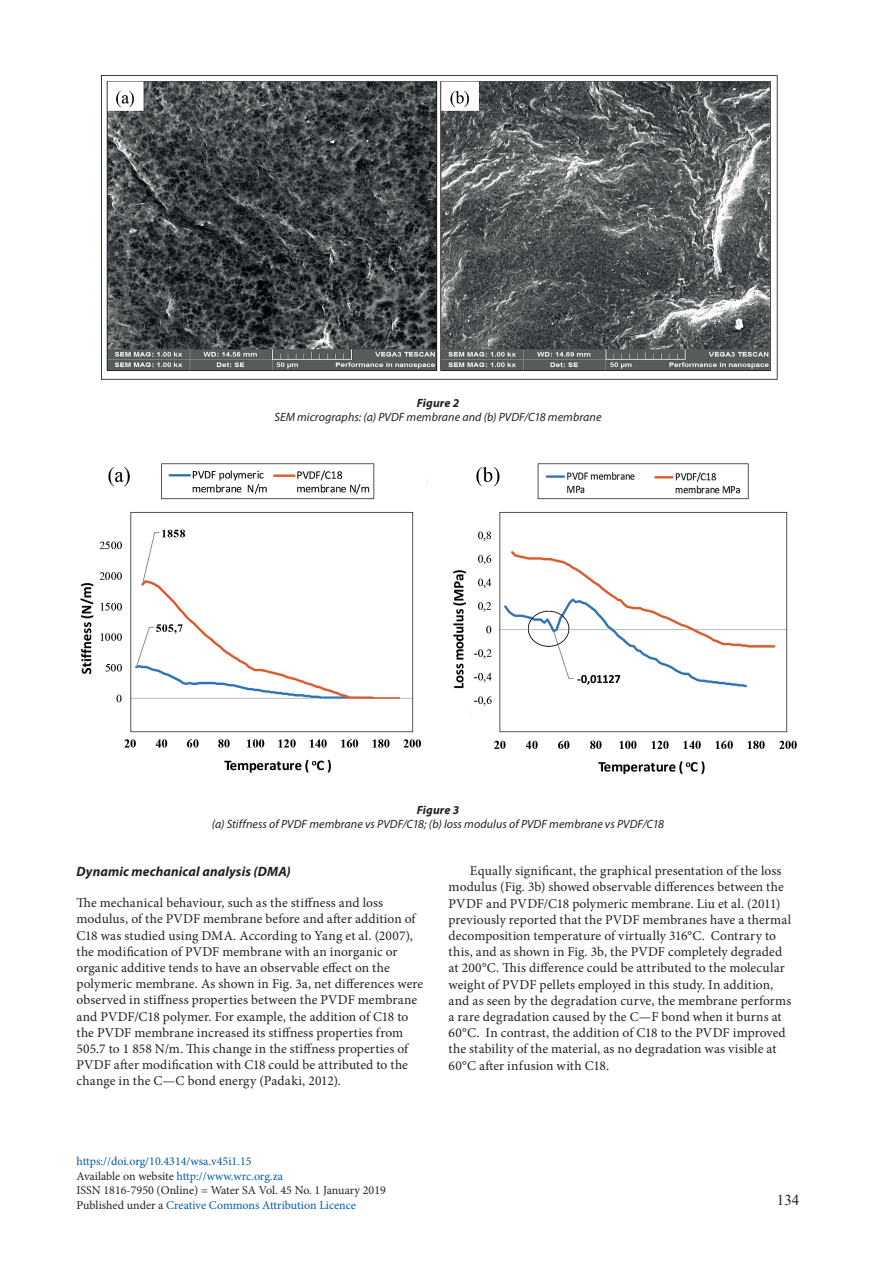
<style>
.page{position:relative;width:893px;height:1263px;background:#fff}
.page>*{position:absolute;margin:0;border:0;box-sizing:border-box;transform-origin:0 0}
.t1{font:15px "Times New Roman";color:#231f20}
.t2{font:13.5px/16.2px "Minion Pro";letter-spacing:.005em;color:#231f20}
.t3{font:italic 700 13.5px "Myriad Pro";letter-spacing:.01em;color:#231f20}
.t4{font:12px/14.4px "Minion Pro";color:#015aaa}
.t5{font:italic 12px "Myriad Pro";letter-spacing:.005em;color:#231f20}
.t6{font:italic 700 12px "Myriad Pro";letter-spacing:.015em;color:#231f20}
.s1{color:#231f20}
</style>
<div class="page">
<img style="left:102px;top:75px;width:676px;height:304px">
<img style="left:80px;top:463px;width:717px;height:312px">
<p class="t6" style="left:417px;top:395px;width:44px">Figure 2</p>
<p class="t5" style="left:275px;top:410px;width:328px">SEM micrographs: (a) PVDF membrane and (b) PVDF/C18 membrane</p>
<p class="t6" style="left:417px;top:802px;width:44px">Figure 3</p>
<p class="t5" style="left:212px;top:817px;width:454px">(a) Stiffness of PVDF membrane vs PVDF/C18; (b) loss modulus of PVDF membrane vs PVDF/C18</p>
<p class="t3" style="left:77px;top:862px;width:216px">Dynamic mechanical analysis (DMA)</p>
<p class="t2" style="left:77px;top:895px;width:348px">The mechanical behaviour, such as the stiffness and loss modulus, of the PVDF membrane before and after addition of C18 was studied using DMA. According to Yang et al. (2007), the modification of PVDF membrane with an inorganic or organic additive tends to have an observable effect on the polymeric membrane. As shown in Fig. 3a, net differences were observed in stiffness properties between the PVDF membrane and PVDF/C18 polymer. For example, the addition of C18 to the PVDF membrane increased its stiffness properties from 505.7 to 1 858 N/m. This change in the stiffness properties of PVDF after modification with C18 could be attributed to the change in the C—C bond energy (Padaki, 2012).</p>
<p class="t2" style="left:449px;top:863px;width:344px;text-indent:21px">Equally significant, the graphical presentation of the loss modulus (Fig. 3b) showed observable differences between the PVDF and PVDF/C18 polymeric membrane. Liu et al. (2011) previously reported that the PVDF membranes have a thermal decomposition temperature of virtually 316°C. Contrary to this, and as shown in Fig. 3b, the PVDF completely degraded at 200°C. This difference could be attributed to the molecular weight of PVDF pellets employed in this study. In addition, and as seen by the degradation curve, the membrane performs a rare degradation caused by the C—F bond when it burns at 60°C. In contrast, the addition of C18 to the PVDF improved the stability of the material, as no degradation was visible at 60°C after infusion with C18.</p>
<p class="t4" style="left:77px;top:1154px;width:311px">https://doi.org/10.4314/wsa.v45i1.15<br><span class="s1">Available on website</span> http://www.wrc.org.za<br><span class="s1">ISSN 1816-7950 (Online) = Water SA Vol. 45 No. 1 January 2019<br>Published under a</span> Creative Commons Attribution Licence</p>
<p class="t1" style="left:777px;top:1190px;width:24px">134</p>
</div>
